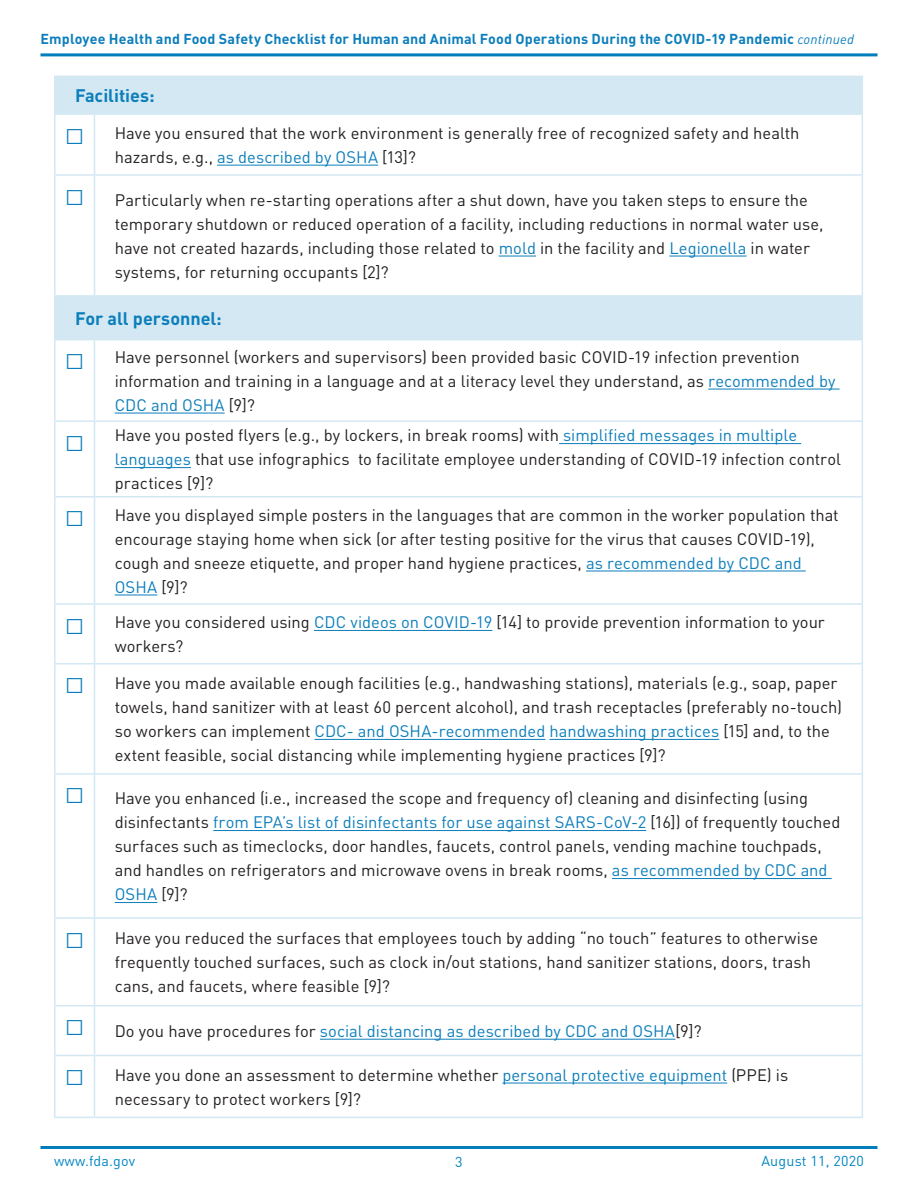
<style>
.page{position:relative;width:918px;height:1188px;background:#fff}
.page>*{position:absolute;margin:0;border:0;box-sizing:border-box;transform-origin:0 0}
.t1{font:21px "DIN Pro";color:#0c7ebb}
.t2{font:700 18px "DIN Pro";color:#0c7ebb}
.Table_ListText{font:16.5px/24px "DIN Pro";color:#231f20}
.Table_ListText-2{font:16.5px "DIN Pro";letter-spacing:.005em;color:#0c7ebb}
.t3{font:700 14.25px "DIN Pro";letter-spacing:.01em;color:#0c7ebb}
.t4{font:14.25px "DIN Pro";letter-spacing:.015em;color:#0085c0}
.s1{font-weight:400;font-style:italic;font-size:13.5px}
.s2{color:#0c7ebb}
.s3{color:#231f20}
</style>
<div class="page">
<hr style="left:40px;top:1146px;width:838px;height:3px;background:#007dbb">
<hr style="left:40px;top:53px;width:838px;height:3px;background:#007dbb">
<svg style="left:56px;top:77px;width:806px;height:262px"></svg>
<hr style="left:54px;top:76px;width:40px;height:1px;background:#d3e8f3">
<hr style="left:54px;top:77px;width:2px;height:36px;background:#d3e8f3">
<hr style="left:94px;top:76px;width:769px;height:1px;background:#d3e8f3">
<hr style="left:54px;top:113px;width:40px;height:2px;background:#d3e8f3">
<hr style="left:54px;top:115px;width:2px;height:59px;background:#d3e8f3">
<hr style="left:94px;top:113px;width:769px;height:2px;background:#d3e8f3">
<hr style="left:94px;top:115px;width:1px;height:59px;background:#d3e8f3">
<hr style="left:862px;top:115px;width:1px;height:59px;background:#d3e8f3">
<hr style="left:54px;top:174px;width:40px;height:2px;background:#d3e8f3">
<hr style="left:54px;top:176px;width:2px;height:119px;background:#d3e8f3">
<hr style="left:94px;top:174px;width:769px;height:2px;background:#d3e8f3">
<hr style="left:94px;top:176px;width:1px;height:119px;background:#d3e8f3">
<hr style="left:862px;top:176px;width:1px;height:119px;background:#d3e8f3">
<hr style="left:54px;top:295px;width:40px;height:2px;background:#d3e8f3">
<hr style="left:54px;top:297px;width:2px;height:42px;background:#d3e8f3">
<hr style="left:94px;top:295px;width:769px;height:2px;background:#d3e8f3">
<hr style="left:54px;top:339px;width:40px;height:1px;background:#d3e8f3">
<hr style="left:54px;top:340px;width:2px;height:80px;background:#d3e8f3">
<hr style="left:94px;top:339px;width:769px;height:1px;background:#d3e8f3">
<hr style="left:94px;top:340px;width:1px;height:80px;background:#d3e8f3">
<hr style="left:862px;top:340px;width:1px;height:80px;background:#d3e8f3">
<hr style="left:54px;top:420px;width:40px;height:2px;background:#d3e8f3">
<hr style="left:54px;top:422px;width:2px;height:74px;background:#d3e8f3">
<hr style="left:94px;top:420px;width:769px;height:2px;background:#d3e8f3">
<hr style="left:94px;top:422px;width:1px;height:74px;background:#d3e8f3">
<hr style="left:862px;top:422px;width:1px;height:74px;background:#d3e8f3">
<hr style="left:54px;top:496px;width:40px;height:2px;background:#d3e8f3">
<hr style="left:54px;top:498px;width:2px;height:105px;background:#d3e8f3">
<hr style="left:94px;top:496px;width:769px;height:2px;background:#d3e8f3">
<hr style="left:94px;top:498px;width:1px;height:105px;background:#d3e8f3">
<hr style="left:862px;top:498px;width:1px;height:105px;background:#d3e8f3">
<hr style="left:54px;top:603px;width:40px;height:2px;background:#d3e8f3">
<hr style="left:54px;top:605px;width:2px;height:58px;background:#d3e8f3">
<hr style="left:94px;top:603px;width:769px;height:2px;background:#d3e8f3">
<hr style="left:94px;top:605px;width:1px;height:58px;background:#d3e8f3">
<hr style="left:862px;top:605px;width:1px;height:58px;background:#d3e8f3">
<hr style="left:54px;top:663px;width:40px;height:1px;background:#d3e8f3">
<hr style="left:54px;top:664px;width:2px;height:109px;background:#d3e8f3">
<hr style="left:94px;top:663px;width:769px;height:1px;background:#d3e8f3">
<hr style="left:94px;top:664px;width:1px;height:109px;background:#d3e8f3">
<hr style="left:862px;top:664px;width:1px;height:109px;background:#d3e8f3">
<hr style="left:54px;top:773px;width:40px;height:2px;background:#d3e8f3">
<hr style="left:54px;top:775px;width:2px;height:142px;background:#d3e8f3">
<hr style="left:94px;top:773px;width:769px;height:2px;background:#d3e8f3">
<hr style="left:94px;top:775px;width:1px;height:142px;background:#d3e8f3">
<hr style="left:862px;top:775px;width:1px;height:142px;background:#d3e8f3">
<hr style="left:54px;top:917px;width:40px;height:2px;background:#d3e8f3">
<hr style="left:54px;top:919px;width:2px;height:86px;background:#d3e8f3">
<hr style="left:94px;top:917px;width:769px;height:2px;background:#d3e8f3">
<hr style="left:94px;top:919px;width:1px;height:86px;background:#d3e8f3">
<hr style="left:862px;top:919px;width:1px;height:86px;background:#d3e8f3">
<hr style="left:54px;top:1005px;width:40px;height:1px;background:#d3e8f3">
<hr style="left:54px;top:1006px;width:2px;height:49px;background:#d3e8f3">
<hr style="left:94px;top:1005px;width:769px;height:1px;background:#d3e8f3">
<hr style="left:94px;top:1006px;width:1px;height:49px;background:#d3e8f3">
<hr style="left:862px;top:1006px;width:1px;height:49px;background:#d3e8f3">
<hr style="left:54px;top:1055px;width:40px;height:1px;background:#d3e8f3">
<hr style="left:54px;top:1056px;width:2px;height:61px;background:#d3e8f3">
<hr style="left:94px;top:1055px;width:769px;height:1px;background:#d3e8f3">
<hr style="left:94px;top:1056px;width:1px;height:61px;background:#d3e8f3">
<hr style="left:862px;top:1056px;width:1px;height:61px;background:#d3e8f3">
<hr style="left:54px;top:1117px;width:40px;height:1px;background:#d3e8f3">
<hr style="left:94px;top:1117px;width:769px;height:1px;background:#d3e8f3">
<hr style="left:862px;top:77px;width:1px;height:36px;background:#d3e8f3">
<hr style="left:862px;top:297px;width:1px;height:42px;background:#d3e8f3">
<hr style="left:217px;top:165px;width:161px;height:1px;background:#0c7ebb">
<hr style="left:499px;top:256px;width:37px;height:1px;background:#0c7ebb">
<hr style="left:669px;top:256px;width:78px;height:1px;background:#0c7ebb">
<hr style="left:708px;top:389px;width:132px;height:1px;background:#0c7ebb">
<hr style="left:115px;top:413px;width:110px;height:1px;background:#0c7ebb">
<hr style="left:559px;top:443px;width:242px;height:1px;background:#0c7ebb">
<hr style="left:115px;top:467px;width:76px;height:1px;background:#0c7ebb">
<hr style="left:586px;top:571px;width:220px;height:1px;background:#0c7ebb">
<hr style="left:115px;top:595px;width:42px;height:1px;background:#0c7ebb">
<hr style="left:314px;top:630px;width:178px;height:1px;background:#0c7ebb">
<hr style="left:315px;top:739px;width:230px;height:1px;background:#0c7ebb">
<hr style="left:549px;top:739px;width:170px;height:1px;background:#0c7ebb">
<hr style="left:213px;top:830px;width:433px;height:1px;background:#0c7ebb">
<hr style="left:612px;top:878px;width:220px;height:1px;background:#0c7ebb">
<hr style="left:115px;top:902px;width:42px;height:1px;background:#0c7ebb">
<hr style="left:320px;top:1039px;width:356px;height:1px;background:#0c7ebb">
<hr style="left:502px;top:1083px;width:225px;height:1px;background:#0c7ebb">
<p class="t3" style="left:40px;top:28px;width:815px">Employee Health and Food Safety Checklist for Human and Animal Food Operations During the COVID-19 Pandemic <span class="s1">continued</span></p>
<h1 class="t2" style="left:75px;top:82px;width:81px">Facilities:</h1>
<p class="t1" style="left:64px;top:120px;width:22px">□</p>
<p class="Table_ListText" style="left:115px;top:120px;width:686px">Have you ensured that the work environment is generally free of recognized safety and health hazards, e.g., <span class="s2">as described by OSHA</span> [13]?</p>
<p class="t1" style="left:64px;top:181px;width:22px">□</p>
<p class="Table_ListText" style="left:115px;top:187px;width:710px">Particularly when re-starting operations after a shut down, have you taken steps to ensure the temporary shutdown or reduced operation of a facility, including reductions in normal water use, have not created hazards, including those related to <span class="s2">mold</span> in the facility and <span class="s2">Legionella</span> in water systems, for returning occupants [2]?</p>
<h1 class="t2" style="left:75px;top:304px;width:148px">For all personnel:</h1>
<p class="t1" style="left:64px;top:346px;width:22px">□</p>
<p class="Table_ListText" style="left:115px;top:344px;width:722px">Have personnel (workers and supervisors) been provided basic COVID-19 infection prevention information and training in a language and at a literacy level they understand, as <span class="s2">recommended by<br>CDC and OSHA</span> [9]?</p>
<p class="t1" style="left:64px;top:427px;width:22px">□</p>
<p class="Table_ListText" style="left:115px;top:422px;width:728px">Have you posted flyers (e.g., by lockers, in break rooms) with <span class="s2">simplified messages in multiple languages</span> that use infographics to facilitate employee understanding of COVID-19 infection control practices [9]?</p>
<p class="t1" style="left:64px;top:503px;width:22px">□</p>
<p class="Table_ListText" style="left:115px;top:502px;width:726px">Have you displayed simple posters in the languages that are common in the worker population that encourage staying home when sick (or after testing positive for the virus that causes COVID-19), cough and sneeze etiquette, and proper hand hygiene practices, <span class="s2">as recommended by CDC and OSHA</span> [9]?</p>
<p class="t1" style="left:64px;top:610px;width:22px">□</p>
<p class="Table_ListText" style="left:115px;top:609px;width:712px">Have you considered using <span class="s2">CDC videos on COVID-19</span> [14] to provide prevention information to your workers?</p>
<p class="t1" style="left:64px;top:670px;width:22px">□</p>
<p class="Table_ListText" style="left:115px;top:670px;width:729px">Have you made available enough facilities (e.g., handwashing stations), materials (e.g., soap, paper towels, hand sanitizer with at least 60 percent alcohol), and trash receptacles (preferably no-touch) so workers can implement <span class="s2">CDC- and OSHA-recommended handwashing practices</span> [15] and, to the extent feasible, social distancing while implementing hygiene practices [9]?</p>
<p class="t1" style="left:64px;top:780px;width:22px">□</p>
<p class="Table_ListText" style="left:115px;top:785px;width:727px">Have you enhanced (i.e., increased the scope and frequency of) cleaning and disinfecting (using disinfectants <span class="s2">from EPA’s list of disinfectants for use against SARS-CoV-2</span> [16]) of frequently touched surfaces such as timeclocks, door handles, faucets, control panels, vending machine touchpads, and handles on refrigerators and microwave ovens in break rooms, <span class="s2">as recommended by CDC and OSHA</span> [9]?</p>
<p class="t1" style="left:64px;top:924px;width:22px">□</p>
<p class="Table_ListText" style="left:115px;top:925px;width:705px">Have you reduced the surfaces that employees touch by adding “no touch” features to otherwise frequently touched surfaces, such as clock in/out stations, hand sanitizer stations, doors, trash cans, and faucets, where feasible [9]?</p>
<p class="t1" style="left:64px;top:1012px;width:22px">□</p>
<p class="Table_ListText-2" style="left:115px;top:1018px;width:588px"><span class="s3">Do you have procedures for</span> social distancing as described by CDC and OSHA<span class="s3">[9]?</span></p>
<p class="t1" style="left:64px;top:1061px;width:22px">□</p>
<p class="Table_ListText" style="left:115px;top:1062px;width:675px">Have you done an assessment to determine whether <span class="s2">personal protective equipment</span> (PPE) is necessary to protect workers [9]?</p>
<p class="t4" style="left:54px;top:1150px;width:83px">www.fda.gov</p>
<p class="t4" style="left:455px;top:1151px;width:9px">3</p>
<p class="t4" style="left:761px;top:1150px;width:104px">August 11, 2020</p>
</div>
